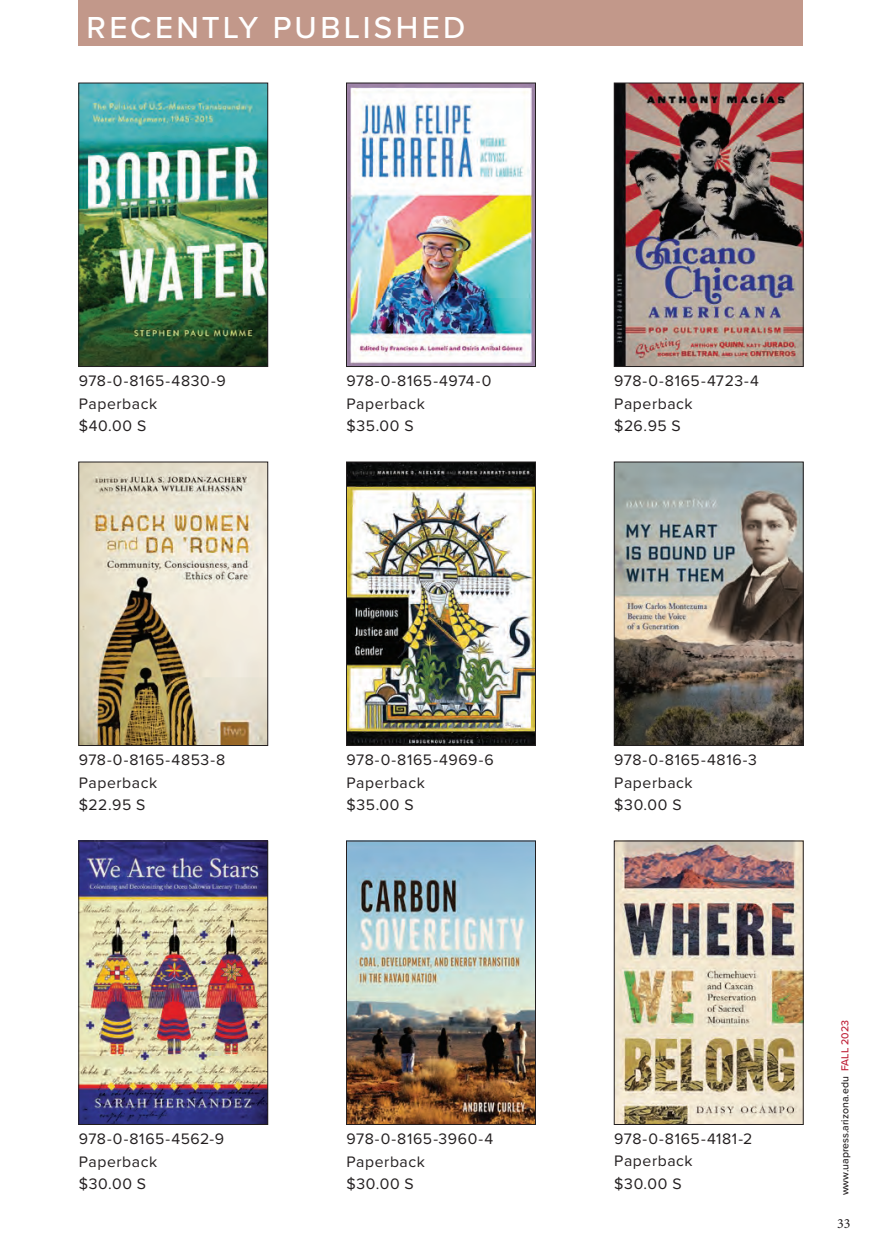
<style>
.page{position:relative;width:882px;height:1260px;background:#fff}
.page>*{position:absolute;margin:0;border:0;box-sizing:border-box;transform-origin:0 0}
.t1{font:500 31.5px "Proxima Nova";letter-spacing:.105em;color:#fff}
.t2{font:15.75px/22.8px "Proxima Nova";letter-spacing:.035em;color:#231f20}
.t3{font:14px "Minion Pro";color:#231f20}
.t4{font:500 10.5px "Proxima Nova";color:#231f20}
.s1{color:#be1e35}
</style>
<div class="page">
<div style="left:79px;top:0;width:724px;height:45px;background:#c2988a"></div>
<img style="left:81px;top:464px;width:185px;height:280px">
<div style="left:79px;top:462px;width:189px;height:284px;border:1px solid #231f20"></div>
<img style="left:616px;top:464px;width:185px;height:280px">
<div style="left:614px;top:462px;width:189px;height:284px;border:1px solid #231f20"></div>
<img style="left:348px;top:464px;width:186px;height:280px">
<div style="left:346px;top:462px;width:190px;height:284px;border:1px solid #231f20"></div>
<img style="left:81px;top:85px;width:185px;height:280px">
<div style="left:79px;top:83px;width:189px;height:284px;border:1px solid #231f20"></div>
<img style="left:616px;top:85px;width:185px;height:280px">
<div style="left:614px;top:83px;width:189px;height:284px;border:1px solid #231f20"></div>
<img style="left:348px;top:85px;width:186px;height:280px">
<div style="left:346px;top:83px;width:190px;height:284px;border:1px solid #231f20"></div>
<img style="left:81px;top:843px;width:185px;height:280px">
<div style="left:79px;top:841px;width:189px;height:284px;border:1px solid #231f20"></div>
<img style="left:616px;top:843px;width:185px;height:280px">
<div style="left:614px;top:841px;width:189px;height:284px;border:1px solid #231f20"></div>
<img style="left:348px;top:843px;width:186px;height:280px">
<div style="left:346px;top:841px;width:190px;height:284px;border:1px solid #231f20"></div>
<h1 class="t1" style="left:87px;top:4px;width:380px">RECENTLY PUBLISHED</h1>
<p class="t2" style="left:79px;top:368px;width:148px">978-0-8165-4830-9<br>Paperback<br>$40.00 S</p>
<p class="t2" style="left:346px;top:368px;width:146px">978-0-8165-4974-0<br>Paperback<br>$35.00 S</p>
<p class="t2" style="left:614px;top:368px;width:146px">978-0-8165-4723-4<br>Paperback<br>$26.95 S</p>
<p class="t2" style="left:79px;top:747px;width:148px">978-0-8165-4853-8<br>Paperback<br>$22.95 S</p>
<p class="t2" style="left:346px;top:747px;width:149px">978-0-8165-4969-6<br>Paperback<br>$35.00 S</p>
<p class="t2" style="left:614px;top:747px;width:144px">978-0-8165-4816-3<br>Paperback<br>$30.00 S</p>
<p class="t2" style="left:79px;top:1126px;width:147px">978-0-8165-4562-9<br>Paperback<br>$30.00 S</p>
<p class="t2" style="left:346px;top:1126px;width:148px">978-0-8165-3960-4<br>Paperback<br>$30.00 S</p>
<p class="t2" style="left:614px;top:1126px;width:140px">978-0-8165-4181-2<br>Paperback<br>$30.00 S</p>
<p class="t4" style="left:837px;top:1195px;width:177px;rotate:-90deg">www.uapress.arizona.edu <span class="s1">FALL 2023</span></p>
<p class="t3" style="left:837px;top:1215px;width:15px">33</p>
</div>
